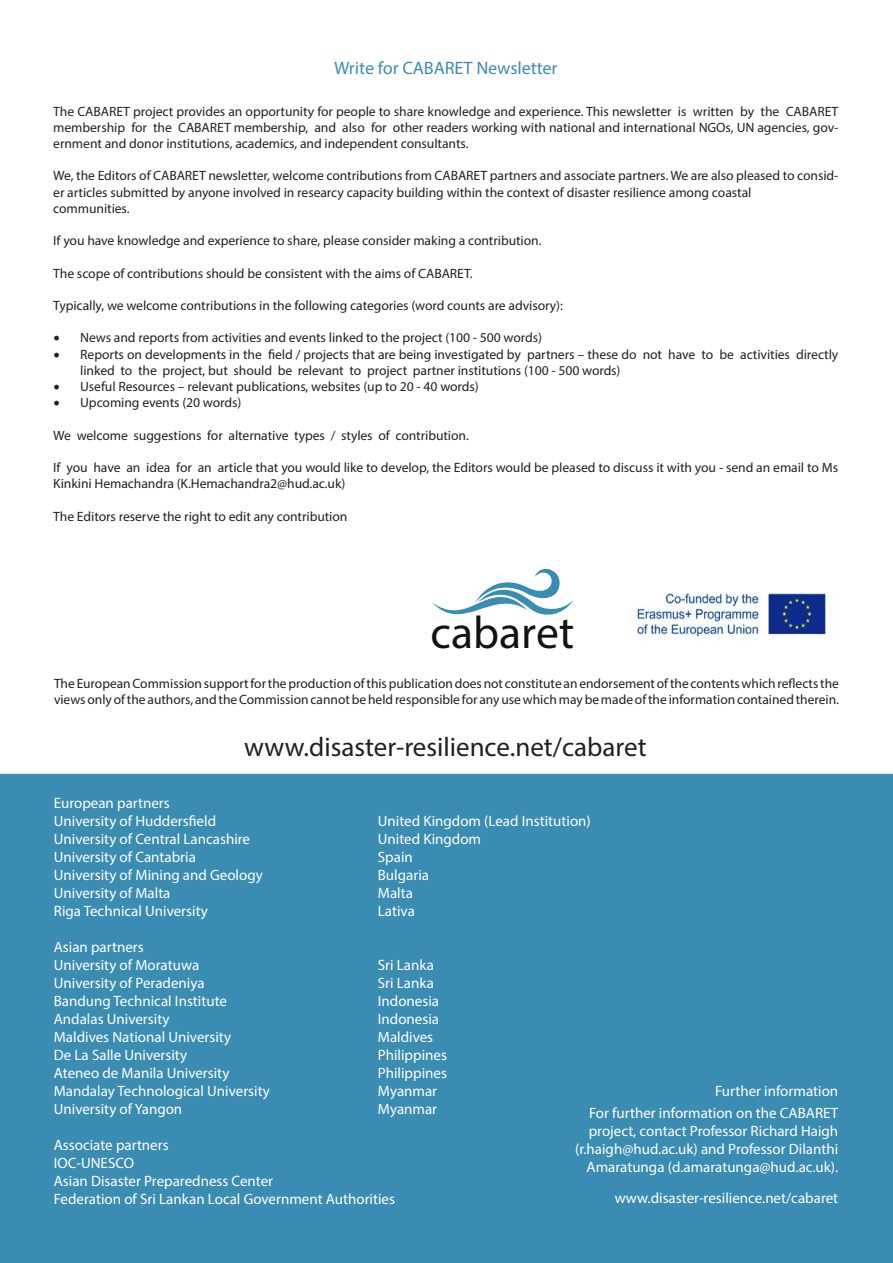
<style>
.page{position:relative;width:893px;height:1263px;background:#fff}
.page>*{position:absolute;margin:0;border:0;box-sizing:border-box;transform-origin:0 0}
.t1{font:45.75px "Aurulent Sans";color:#101315}
.t2{font:27px "Myriad Pro";color:#231f20}
.t3{font:18px "Myriad Pro";color:#3b8cb2}
.t4{font:15px/18px "Myriad Pro";color:#fff;text-align:right}
.t5{font:13.5px/16.2px "Myriad Pro";color:#231f20}
.s1{font-family:"Minion Pro";font-size:18px}
</style>
<div class="page">
<div style="left:0;top:774px;width:893px;height:489px;background:#3b8cb2"></div>
<svg style="left:432px;top:569px;width:142px;height:46px"></svg>
<img style="left:637px;top:593px;width:189px;height:47px">
<p class="t3" style="left:334px;top:57px;width:225px">Write for CABARET Newsletter</p>
<p class="t5" style="left:53px;top:103px;width:787px;text-align:justify">The CABARET project provides an opportunity for people to share knowledge and experience. This newsletter is written by the CABARET membership for the CABARET membership, and also for other readers working with national and international NGOs, UN agencies, gov&shy;ernment and donor institutions, academics, and independent consultants.</p>
<p class="t5" style="left:53px;top:168px;width:787px">We, the Editors of CABARET newsletter, welcome contributions from CABARET partners and associate partners. We are also pleased to consid&shy;er articles submitted by anyone involved in researcy capacity building within the context of disaster resilience among coastal</p>
<p class="t5" style="left:53px;top:200px;width:78px">communities.</p>
<p class="t5" style="left:53px;top:232px;width:490px">If you have knowledge and experience to share, please consider making a contribution.</p>
<p class="t5" style="left:53px;top:265px;width:421px">The scope of contributions should be consistent with the aims of CABARET.</p>
<p class="t5" style="left:53px;top:297px;width:511px">Typically, we welcome contributions in the following categories (word counts are advisory):</p>
<p class="t5" style="left:53px;top:330px;width:490px"><span class="s1">•</span> News and reports from activities and events linked to the project (100 - 500 words)</p>
<p class="t5" style="left:80px;top:346px;width:759px;text-indent:-27px"><span class="s1">•</span> Reports on developments in the field / projects that are being investigated by partners – these do not have to be activities directly linked to the project, but should be relevant to project partner institutions (100 - 500 words)</p>
<p class="t5" style="left:53px;top:378px;width:427px"><span class="s1">•</span> Useful Resources – relevant publications, websites (up to 20 - 40 words)</p>
<p class="t5" style="left:53px;top:394px;width:190px"><span class="s1">•</span> Upcoming events (20 words)</p>
<p class="t5" style="left:53px;top:427px;width:417px">We welcome suggestions for alternative types / styles of contribution.</p>
<p class="t5" style="left:53px;top:459px;width:786px">If you have an idea for an article that you would like to develop, the Editors would be pleased to discuss it with you - send an email to Ms<br>Kinkini Hemachandra (K.Hemachandra2@hud.ac.uk)</p>
<p class="t5" style="left:53px;top:508px;width:296px">The Editors reserve the right to edit any contribution</p>
<p class="t1" style="left:431px;top:604px;width:145px">cabaret</p>
<p class="t5" style="left:54px;top:675px;width:786px">The European Commission support for the production of this publication does not constitute an endorsement of the contents which reflects the views only of the authors, and the Commission cannot be held responsible for any use which may be made of the information contained therein.</p>
<p class="t2" style="left:244px;top:730px;width:404px">www.disaster-resilience.net/cabaret</p>
<p class="t4" style="left:54px;top:793px;width:117px">European partners</p>
<p class="t4" style="left:54px;top:811px;width:164px">University of Huddersfield</p>
<p class="t4" style="left:378px;top:811px;width:214px">United Kingdom (Lead Institution)</p>
<p class="t4" style="left:54px;top:829px;width:198px">University of Central Lancashire</p>
<p class="t4" style="left:378px;top:829px;width:105px">United Kingdom</p>
<p class="t4" style="left:54px;top:847px;width:144px">University of Cantabria</p>
<p class="t4" style="left:378px;top:847px;width:36px">Spain</p>
<p class="t4" style="left:54px;top:865px;width:211px">University of Mining and Geology</p>
<p class="t4" style="left:378px;top:865px;width:53px">Bulgaria</p>
<p class="t4" style="left:54px;top:883px;width:118px">University of Malta</p>
<p class="t4" style="left:378px;top:883px;width:37px">Malta</p>
<p class="t4" style="left:54px;top:901px;width:156px">Riga Technical University</p>
<p class="t4" style="left:378px;top:901px;width:39px">Lativa</p>
<p class="t4" style="left:54px;top:937px;width:91px">Asian partners</p>
<p class="t4" style="left:54px;top:955px;width:147px">University of Moratuwa</p>
<p class="t4" style="left:378px;top:955px;width:58px">Sri Lanka</p>
<p class="t4" style="left:54px;top:973px;width:152px">University of Peradeniya</p>
<p class="t4" style="left:378px;top:973px;width:58px">Sri Lanka</p>
<p class="t4" style="left:54px;top:991px;width:175px">Bandung Technical Institute</p>
<p class="t4" style="left:378px;top:991px;width:63px">Indonesia</p>
<p class="t4" style="left:54px;top:1009px;width:117px">Andalas University</p>
<p class="t4" style="left:378px;top:1009px;width:63px">Indonesia</p>
<p class="t4" style="left:54px;top:1027px;width:179px">Maldives National University</p>
<p class="t4" style="left:378px;top:1027px;width:57px">Maldives</p>
<p class="t4" style="left:54px;top:1045px;width:135px">De La Salle University</p>
<p class="t4" style="left:378px;top:1045px;width:71px">Philippines</p>
<p class="t4" style="left:54px;top:1063px;width:177px">Ateneo de Manila University</p>
<p class="t4" style="left:378px;top:1063px;width:71px">Philippines</p>
<p class="t4" style="left:54px;top:1081px;width:218px">Mandalay Technological University</p>
<p class="t4" style="left:378px;top:1081px;width:61px">Myanmar</p>
<p class="t4" style="left:54px;top:1099px;width:130px">University of Yangon</p>
<p class="t4" style="left:378px;top:1099px;width:61px">Myanmar</p>
<p class="t4" style="left:54px;top:1135px;width:116px">Associate partners</p>
<p class="t4" style="left:54px;top:1153px;width:82px">IOC-UNESCO</p>
<p class="t4" style="left:54px;top:1171px;width:221px">Asian Disaster Preparedness Center</p>
<p class="t4" style="left:54px;top:1189px;width:343px">Federation of Sri Lankan Local Government Authorities</p>
<p class="t4" style="left:715px;top:1081px;width:125px">Further information</p>
<p class="t4" style="left:575px;top:1104px;width:265px">For further information on the CABARET project, contact Professor Richard Haigh (r.haigh@hud.ac.uk) and Professor Dilanthi Amaratunga (d.amaratunga@hud.ac.uk).</p>
<p class="t4" style="left:615px;top:1188px;width:225px">www.disaster-resilience.net/cabaret</p>
</div>
